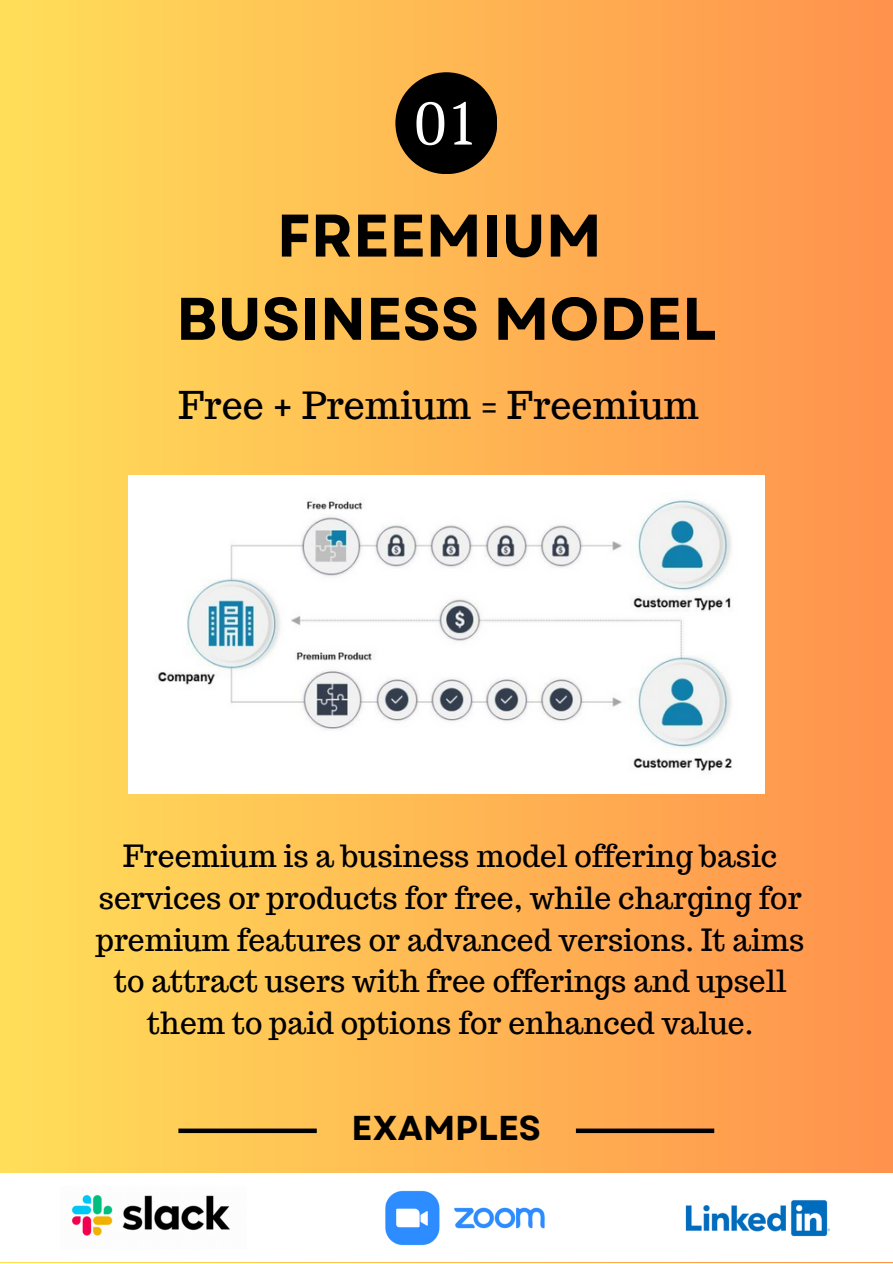
<style>
.page{position:relative;width:893px;height:1264px;background:#fff}
.page>*{position:absolute;margin:0;border:0;box-sizing:border-box;transform-origin:0 0}
.t1{font:700 60px "Garet";color:#000}
.t2{font:60px "PT Serif";color:#fff}
.t3{font:37.5px "Trocchi";color:#000}
.t4{font:700 34.5px "Garet";color:#000}
.t5{font:30px/41.5px "Trocchi";color:#000;text-align:center}
</style>
<div class="page">
<div style="left:0;top:0;width:892px;height:1262px;background:linear-gradient(to right,#ffde59,#ff924d)"></div>
<div style="left:395px;top:72px;width:102px;height:102px;background:#000;border-radius:50%"></div>
<div style="left:0;top:1173px;width:892px;height:88px;background:#fff"></div>
<div style="left:178px;top:1128px;width:139px;height:5px;background:#000"></div>
<div style="left:576px;top:1128px;width:138px;height:5px;background:#000"></div>
<img style="left:128px;top:476px;width:636px;height:317px">
<img style="left:72px;top:1194px;width:158px;height:42px">
<img style="left:385px;top:1190px;width:160px;height:56px">
<img style="left:685px;top:1200px;width:145px;height:37px">
<p class="t2" style="left:414px;top:82px;width:65px">01</p>
<p class="t1" style="left:277px;top:192px;width:326px">FREEMIUM</p>
<p class="t1" style="left:176px;top:275px;width:542px">BUSINESS MODEL</p>
<p class="t3" style="left:178px;top:381px;width:522px">Free + Premium = Freemium</p>
<p class="t5" style="left:96px;top:835px;width:709px">Freemium is a business model offering basic services or products for free, while charging for premium features or advanced versions. It aims to attract users with free offerings and upsell them to paid options for enhanced value.</p>
<p class="t4" style="left:351px;top:1103px;width:191px">EXAMPLES</p>
</div>
